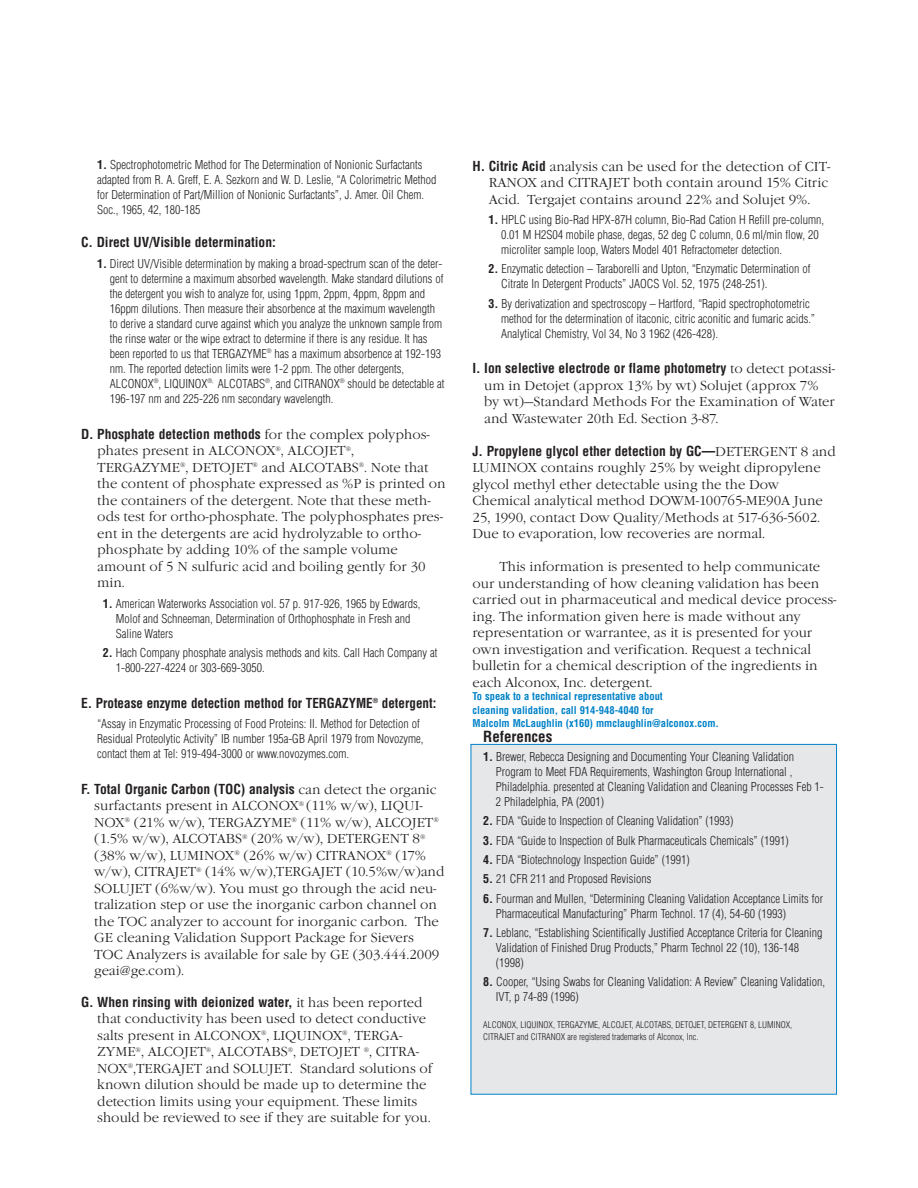
<style>
.page{position:relative;width:918px;height:1188px;background:#fff}
.page>*{position:absolute;margin:0;border:0;box-sizing:border-box;transform-origin:0 0}
.t1{font:700 condensed 15px "Helvetica";color:#231f20}
.t2{font:300 13.5px/16.5px "Garamond Itc T";color:#231f20}
.t3{font:700 condensed 13.5px "Helvetica";color:#231f20}
.t4{font:300 condensed 12px/15px "Helvetica";color:#231f20}
.t5{font:700 condensed 10.5px/13.5px "Helvetica";color:#0082c8}
.t6{font:300 condensed 9px/12px "Helvetica";color:#231f20}
.s1{font-weight:700}
.s2{font-family:"Garamond Itc T";font-weight:300;font-stretch:normal}
.s3{font-family:"Helvetica";font-weight:700;font-stretch:condensed}
</style>
<div class="page">
<div style="left:471px;top:744px;width:366px;height:350px;background:#e6e7e9"></div>
<div style="left:470px;top:744px;width:367px;height:351px;border:1px solid #0082c8"></div>
<p class="t4" style="left:97px;top:158px;width:341px"><span class="s1">1.</span> Spectrophotometric Method for The Determination of Nonionic Surfactants adapted from R. A. Greff, E. A. Sezkorn and W. D. Leslie, “A Colorimetric Method for Determination of Part/Million of Nonionic Surfactants”, J. Amer. Oil Chem.<br>Soc., 1965, 42, 180-185</p>
<p class="t3" style="left:81px;top:235px;width:196px">C. Direct UV/Visible determination:</p>
<p class="t4" style="left:110px;top:256px;width:336px;text-indent:-13px"><span class="s1">1.</span> Direct UV/Visible determination by making a broad-spectrum scan of the deter&shy;gent to determine a maximum absorbed wavelength. Make standard dilutions of the detergent you wish to analyze for, using 1ppm, 2ppm, 4ppm, 8ppm and 16ppm dilutions. Then measure their absorbence at the maximum wavelength to derive a standard curve against which you analyze the unknown sample from the rinse water or the wipe extract to determine if there is any residue. It has been reported to us that TERGAZYME<sup>®</sup> has a maximum absorbence at 192-193 nm. The reported detection limits were 1-2 ppm. The other detergents, ALCONOX<sup>®</sup>, LIQUINOX<sup>®,</sup> ALCOTABS<sup>®</sup>, and CITRANOX<sup>®</sup> should be detectable at 196-197 nm and 225-226 nm secondary wavelength.</p>
<p class="t3" style="left:81px;top:426px;width:350px">D. Phosphate detection methods <span class="s2">for the complex polyphos-</span></p>
<p class="t2" style="left:97px;top:442px;width:350px">phates present in ALCONOX<sup>®</sup>, ALCOJET<sup>®</sup>, TERGAZYME<sup>®</sup>, DETOJET<sup>®</sup> and ALCOTABS<sup>®</sup>. Note that the content of phosphate expressed as %P is printed on the containers of the detergent. Note that these meth&shy;ods test for ortho-phosphate. The polyphosphates pres&shy;ent in the detergents are acid hydrolyzable to ortho&shy;phosphate by adding 10% of the sample volume amount of 5 N sulfuric acid and boiling gently for 30 min.</p>
<p class="t4" style="left:116px;top:596px;width:306px;text-indent:-13px"><span class="s1">1.</span> American Waterworks Association vol. 57 p. 917-926, 1965 by Edwards,<br>Molof and Schneeman, Determination of Orthophosphate in Fresh and<br>Saline Waters</p>
<p class="t4" style="left:116px;top:645px;width:323px;text-indent:-13px"><span class="s1">2.</span> Hach Company phosphate analysis methods and kits. Call Hach Company at<br>1-800-227-4224 or 303-669-3050.</p>
<p class="t3" style="left:81px;top:695px;width:357px">E. Protease enzyme detection method for TERGAZYME<sup>®</sup> detergent:</p>
<p class="t4" style="left:97px;top:717px;width:328px">“Assay in Enzymatic Processing of Food Proteins: II. Method for Detection of<br>Residual Proteolytic Activity” IB number 195a-GB April 1979 from Novozyme, contact them at Tel: 919-494-3000 or www.novozymes.com.</p>
<p class="t3" style="left:81px;top:781px;width:357px">F. Total Organic Carbon (TOC) analysis <span class="s2">can detect the organic</span></p>
<p class="t2" style="left:94px;top:798px;width:352px">surfactants present in ALCONOX<sup>®</sup> (11% w/w), LIQUI-NOX<sup>®</sup> (21% w/w), TERGAZYME<sup>®</sup> (11% w/w), ALCOJET<sup>® </sup>(1.5% w/w), ALCOTABS<sup>®</sup> (20% w/w), DETERGENT 8<sup>® </sup>(38% w/w), LUMINOX<sup>®</sup> (26% w/w) CITRANOX<sup>®</sup> (17% w/w), CITRAJET<sup>®</sup> (14% w/w),TERGAJET (10.5%w/w)and SOLUJET (6%w/w). You must go through the acid neu&shy;tralization step or use the inorganic carbon channel on the TOC analyzer to account for inorganic carbon. The GE cleaning Validation Support Package for Sievers TOC Analyzers is available for sale by GE (303.444.2009 geai@ge.com).</p>
<p class="t3" style="left:81px;top:994px;width:343px">G. When rinsing with deionized water, <span class="s2">it has been reported</span></p>
<p class="t2" style="left:97px;top:1011px;width:337px">that conductivity has been used to detect conductive salts present in ALCONOX<sup>®</sup>, LIQUINOX<sup>®</sup>, TERGA-ZYME<sup>®</sup>, ALCOJET<sup>®</sup>, ALCOTABS<sup>®</sup>, DETOJET <sup>®</sup>, CITRA-NOX<sup>®</sup>,TERGAJET and SOLUJET. Standard solutions of known dilution should be made up to determine the detection limits using your equipment. These limits should be reviewed to see if they are suitable for you.</p>
<p class="t2" style="left:489px;top:158px;width:343px;text-indent:-16px"><span class="s3">H. Citric Acid</span> analysis can be used for the detection of CIT-<br>RANOX and CITRAJET both contain around 15% Citric<br>Acid. Tergajet contains around 22% and Solujet 9%.</p>
<p class="t4" style="left:501px;top:212px;width:325px;text-indent:-13px"><span class="s1">1.</span> HPLC using Bio-Rad HPX-87H column, Bio-Rad Cation H Refill pre-column,<br>0.01 M H2S04 mobile phase, degas, 52 deg C column, 0.6 ml/min flow, 20 microliter sample loop, Waters Model 401 Refractometer detection.</p>
<p class="t4" style="left:501px;top:262px;width:311px;text-indent:-13px"><span class="s1">2.</span> Enzymatic detection – Taraborelli and Upton, “Enzymatic Determination of<br>Citrate In Detergent Products” JAOCS Vol. 52, 1975 (248-251).</p>
<p class="t4" style="left:501px;top:296px;width:315px;text-indent:-13px"><span class="s1">3.</span> By derivatization and spectroscopy – Hartford, “Rapid spectrophotometric method for the determination of itaconic, citric aconitic and fumaric acids.”<br>Analytical Chemistry, Vol 34, No 3 1962 (426-428).</p>
<p class="t3" style="left:472px;top:361px;width:364px">I. Ion selective electrode or flame photometry <span class="s2">to detect potassi-</span></p>
<p class="t2" style="left:484px;top:377px;width:352px">um in Detojet (approx 13% by wt) Solujet (approx 7% by wt)—Standard Methods For the Examination of Water and Wastewater 20th Ed. Section 3-87.</p>
<p class="t3" style="left:472px;top:443px;width:365px">J. Propylene glycol ether detection by GC—<span class="s2">DETERGENT 8 and</span></p>
<p class="t2" style="left:472px;top:460px;width:352px">LUMINOX contains roughly 25% by weight dipropylene glycol methyl ether detectable using the the Dow Chemical analytical method DOWM-100765-ME90A June 25, 1990, contact Dow Quality/Methods at 517-636-5602.<br>Due to evaporation, low recoveries are normal.</p>
<p class="t2" style="left:472px;top:559px;width:366px;text-indent:27px">This information is presented to help communicate our understanding of how cleaning validation has been carried out in pharmaceutical and medical device process&shy;ing. The information given here is made without any representation or warrantee, as it is presented for your own investigation and verification. Request a technical bulletin for a chemical description of the ingredients in each Alconox, Inc. detergent.</p>
<p class="t5" style="left:472px;top:690px;width:248px">To speak to a technical representative about<br>cleaning validation, call 914-948-4040 for<br>Malcolm McLaughlin (x160) mmclaughlin@alconox.com.</p>
<p class="t1" style="left:483px;top:728px;width:71px">References</p>
<p class="t4" style="left:496px;top:749px;width:330px;text-indent:-13px"><span class="s1">1.</span> Brewer, Rebecca Designing and Documenting Your Cleaning Validation Program to Meet FDA Requirements, Washington Group International , Philadelphia. presented at Cleaning Validation and Cleaning Processes Feb 1- 2 Philadelphia, PA (2001)</p>
<p class="t4" style="left:483px;top:814px;width:252px"><span class="s1">2.</span> FDA “Guide to Inspection of Cleaning Validation” (1993)</p>
<p class="t4" style="left:483px;top:833px;width:307px"><span class="s1">3.</span> FDA “Guide to Inspection of Bulk Pharmaceuticals Chemicals” (1991)</p>
<p class="t4" style="left:483px;top:852px;width:208px"><span class="s1">4.</span> FDA “Biotechnology Inspection Guide” (1991)</p>
<p class="t4" style="left:483px;top:872px;width:170px"><span class="s1">5.</span> 21 CFR 211 and Proposed Revisions</p>
<p class="t4" style="left:496px;top:891px;width:329px;text-indent:-13px"><span class="s1">6.</span> Fourman and Mullen, “Determining Cleaning Validation Acceptance Limits for<br>Pharmaceutical Manufacturing” Pharm Technol. 17 (4), 54-60 (1993)</p>
<p class="t4" style="left:496px;top:925px;width:328px;text-indent:-13px"><span class="s1">7.</span> Leblanc, “Establishing Scientifically Justified Acceptance Criteria for Cleaning<br>Validation of Finished Drug Products,” Pharm Technol 22 (10), 136-148 (1998)</p>
<p class="t4" style="left:496px;top:975px;width:331px;text-indent:-13px"><span class="s1">8.</span> Cooper, “Using Swabs for Cleaning Validation: A Review” Cleaning Validation,<br>IVT, p 74-89 (1996)</p>
<p class="t6" style="left:483px;top:1019px;width:310px">ALCONOX, LIQUINOX, TERGAZYME, ALCOJET, ALCOTABS, DETOJET, DETERGENT 8, LUMINOX,<br>CITRAJET and CITRANOX are registered trademarks of Alconox, Inc.</p>
</div>
